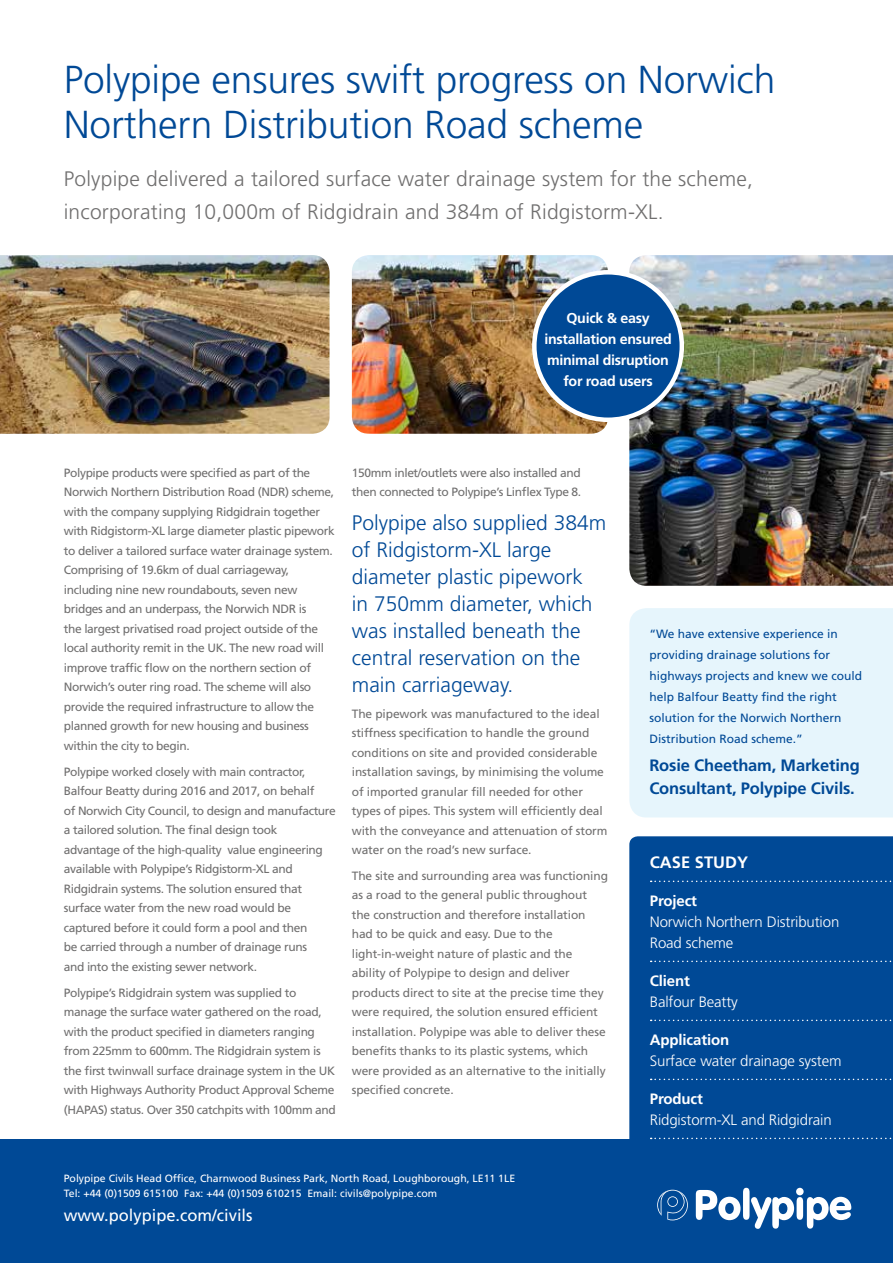
<style>
.page{position:relative;width:893px;height:1263px;background:#fff}
.page>*{position:absolute;margin:0;border:0;box-sizing:border-box;transform-origin:0 0}
.t1{font:300 39px/45px "Frutiger LT Std";letter-spacing:-.005em;color:#004996}
.t2{font:300 21px/27px "Frutiger LT Std";color:#004996}
.t3{font:300 21px/33px "Frutiger LT Std";letter-spacing:.01em;color:#706f6f}
.t4{font:700 16.5px/22.5px "Frutiger LT Std";letter-spacing:-.01em;color:#004996}
.t5{font:16.5px "Frutiger LT Std";color:#fff}
.t6{font:700 16.5px "Frutiger LT Std";color:#fff}
.t7{font:300 15px/21px "Frutiger LT Std";letter-spacing:-.01em;color:#fff}
.t8{font:700 15px "Frutiger LT Std";letter-spacing:-.01em;color:#fff}
.t9{font:700 14.25px/21px "Frutiger LT Std";letter-spacing:-.02em;color:#fff;text-align:center}
.t10{font:12px/19.5px "Frutiger LT Std";letter-spacing:-.03em;color:#706f6f}
.t11{font:12px/19.5px "Frutiger LT Std";letter-spacing:-.01em;color:#706f6f}
.t12{font:12px/21px "Frutiger LT Std";color:#004996}
.t13{font:10.5px/15px "Frutiger LT Std";color:#fff}
</style>
<div class="page">
<div style="left:629px;top:836px;width:264px;height:304px;background:#004996"></div>
<img style="left:629px;top:255px;width:264px;height:331px">
<img style="left:0;top:255px;width:330px;height:179px">
<img style="left:352px;top:255px;width:256px;height:179px">
<div style="left:629px;top:608px;width:264px;height:209px;background:#e6f5fc"></div>
<div style="left:534px;top:272px;width:148px;height:148px;background:#004996;border-radius:50%"></div>
<div style="left:532px;top:270px;width:152px;height:152px;border:4px solid #fff;border-radius:50%"></div>
<div style="left:0;top:1140px;width:893px;height:123px;background:#004996"></div>
<svg style="left:657px;top:1190px;width:31px;height:30px"></svg>
<svg style="left:696px;top:1188px;width:155px;height:41px"></svg>
<svg style="left:651px;top:880px;width:242px;height:2px"></svg>
<svg style="left:651px;top:960px;width:242px;height:2px"></svg>
<svg style="left:651px;top:1020px;width:242px;height:1px"></svg>
<svg style="left:651px;top:1079px;width:242px;height:1px"></svg>
<svg style="left:651px;top:1138px;width:242px;height:1px"></svg>
<h1 class="t1" style="left:64px;top:58px;width:713px">Polypipe ensures swift progress on Norwich<br>Northern Distribution Road scheme</h1>
<h2 class="t3" style="left:64px;top:162px;width:691px">Polypipe delivered a tailored surface water drainage system for the scheme, incorporating 10,000m of Ridgidrain and 384m of Ridgistorm-XL.</h2>
<p class="t9" style="left:544px;top:307px;width:129px">Quick &amp; easy installation ensured minimal disruption for road users</p>
<p class="t10" style="left:64px;top:463px;width:273px">Polypipe products were specified as part of the Norwich Northern Distribution Road (NDR) scheme, with the company supplying Ridgidrain together with Ridgistorm-XL large diameter plastic pipework to deliver a tailored surface water drainage system.<br>Comprising of 19.6km of dual carriageway, including nine new roundabouts, seven new bridges and an underpass, the Norwich NDR is<br>the largest privatised road project outside of the local authority remit in the UK. The new road will improve traffic flow on the northern section of Norwich’s outer ring road. The scheme will also provide the required infrastructure to allow the planned growth for new housing and business within the city to begin.</p>
<p class="t10" style="left:64px;top:762px;width:274px">Polypipe worked closely with main contractor, Balfour Beatty during 2016 and 2017, on behalf<br>of Norwich City Council, to design and manufacture a tailored solution. The final design took advantage of the high-quality value engineering available with Polypipe’s Ridgistorm-XL and Ridgidrain systems. The solution ensured that surface water from the new road would be captured before it could form a pool and then<br>be carried through a number of drainage runs<br>and into the existing sewer network.</p>
<p class="t10" style="left:64px;top:983px;width:274px">Polypipe’s Ridgidrain system was supplied to manage the surface water gathered on the road, with the product specified in diameters ranging from 225mm to 600mm. The Ridgidrain system is the first twinwall surface drainage system in the UK with Highways Authority Product Approval Scheme (HAPAS) status. Over 350 catchpits with 100mm and</p>
<p class="t10" style="left:352px;top:463px;width:231px">150mm inlet/outlets were also installed and then connected to Polypipe’s Linflex Type 8.</p>
<h2 class="t2" style="left:352px;top:509px;width:256px">Polypipe also supplied 384m of Ridgistorm-XL large diameter plastic pipework<br>in 750mm diameter, which was installed beneath the central reservation on the main carriageway.</h2>
<p class="t11" style="left:352px;top:704px;width:257px">The pipework was manufactured to the ideal stiffness specification to handle the ground conditions on site and provided considerable installation savings, by minimising the volume of imported granular fill needed for other types of pipes. This system will efficiently deal with the conveyance and attenuation of storm water on the road’s new surface.</p>
<p class="t11" style="left:352px;top:866px;width:258px">The site and surrounding area was functioning as a road to the general public throughout the construction and therefore installation had to be quick and easy. Due to the light-in-weight nature of plastic and the ability of Polypipe to design and deliver products direct to site at the precise time they were required, the solution ensured efficient installation. Polypipe was able to deliver these benefits thanks to its plastic systems, which were provided as an alternative to the initially specified concrete.</p>
<p class="t12" style="left:649px;top:623px;width:214px">“We have extensive experience in providing drainage solutions for highways projects and knew we could help Balfour Beatty find the right solution for the Norwich Northern Distribution Road scheme.”</p>
<h3 class="t4" style="left:649px;top:754px;width:212px">Rosie Cheetham, Marketing<br>Consultant, Polypipe Civils.</h3>
<h3 class="t6" style="left:650px;top:852px;width:100px">CASE STUDY</h3>
<p class="t8" style="left:650px;top:892px;width:49px">Project</p>
<p class="t7" style="left:650px;top:911px;width:191px">Norwich Northern Distribution<br>Road scheme</p>
<p class="t8" style="left:650px;top:972px;width:42px">Client</p>
<p class="t7" style="left:650px;top:991px;width:90px">Balfour Beatty</p>
<p class="t8" style="left:650px;top:1031px;width:81px">Application</p>
<p class="t7" style="left:650px;top:1050px;width:193px">Surface water drainage system</p>
<p class="t8" style="left:650px;top:1090px;width:54px">Product</p>
<p class="t7" style="left:650px;top:1109px;width:183px">Ridgistorm-XL and Ridgidrain</p>
<p class="t13" style="left:64px;top:1171px;width:453px">Polypipe Civils Head Office, Charnwood Business Park, North Road, Loughborough, LE11 1LE<br>Tel: +44 (0)1509 615100 Fax: +44 (0)1509 610215 Email: civils@polypipe.com</p>
<h3 class="t5" style="left:64px;top:1205px;width:190px">www.polypipe.com/civils</h3>
</div>
